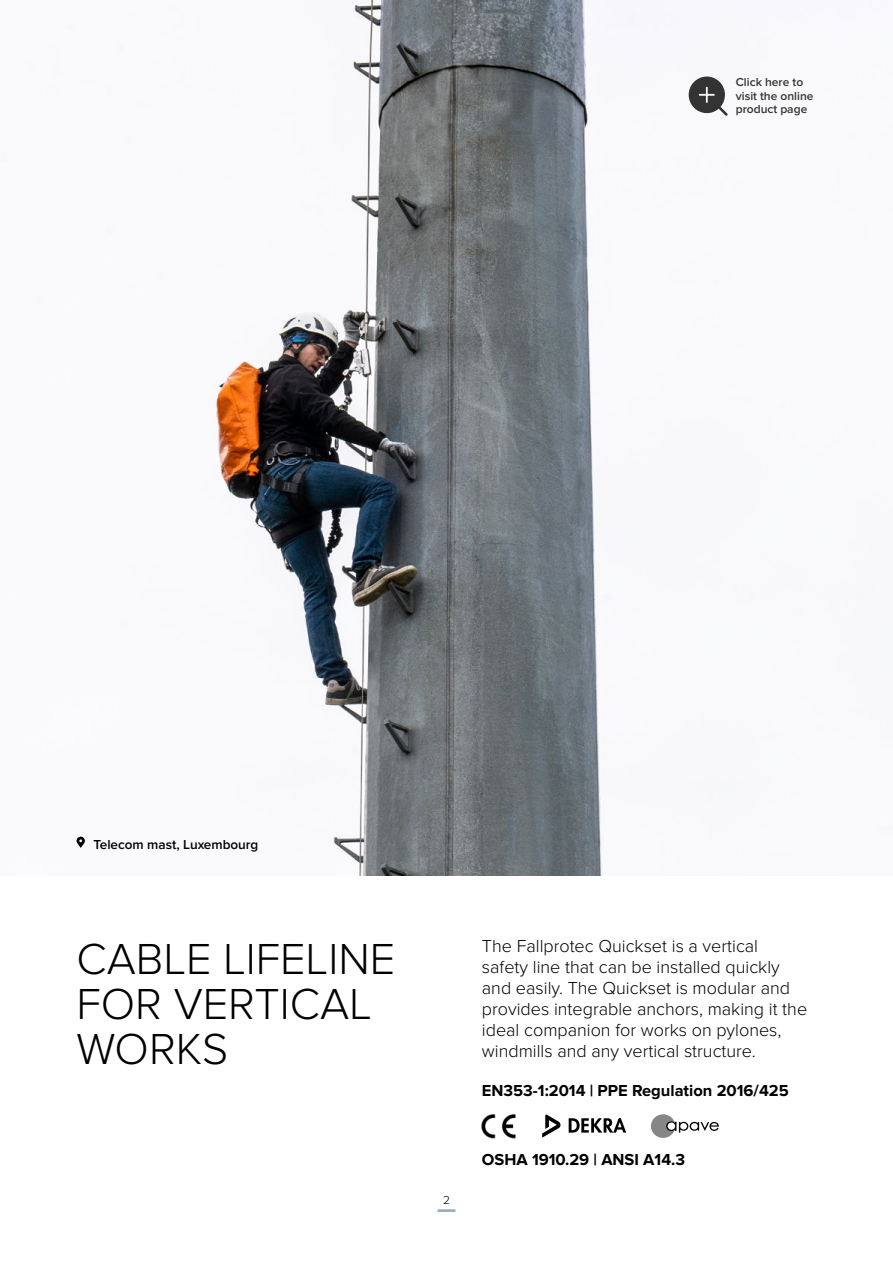
<style>
.page{position:relative;width:893px;height:1263px;background:#fff}
.page>*{position:absolute;margin:0;border:0;box-sizing:border-box;transform-origin:0 0}
.t1{font:300 45px/45px "Proxima Nova";color:#000}
.t2{font:300 18px/21px "Proxima Nova";color:#000}
.t3{font:700 16.5px "Proxima Nova";color:#000}
.t4{font:600 13.5px "Proxima Nova";color:#000101}
.t5{font:600 12px/13.5px "Proxima Nova";color:#343433}
.t6{font:300 12px "Proxima Nova";color:#000}
</style>
<div class="page">
<hr style="left:437px;top:1209px;width:18px;height:3px;background:#9badbc">
<svg style="left:651px;top:1114px;width:68px;height:24px"></svg>
<img style="left:76px;top:0;width:635px;height:875px">
<img style="left:481px;top:1114px;width:35px;height:24px">
<svg style="left:569px;top:1118px;width:57px;height:14px"></svg>
<svg style="left:542px;top:1114px;width:19px;height:24px"></svg>
<svg style="left:77px;top:837px;width:8px;height:11px"></svg>
<svg style="left:689px;top:77px;width:39px;height:39px"></svg>
<p class="t4" style="left:93px;top:836px;width:166px">Telecom mast, Luxembourg</p>
<p class="t5" style="left:736px;top:76px;width:79px">Click here to visit the online product page</p>
<h1 class="t1" style="left:77px;top:936px;width:320px">CABLE LIFELINE<br>FOR VERTICAL<br>WORKS</h1>
<p class="t2" style="left:482px;top:936px;width:327px">The Fallprotec Quickset is a vertical safety line that can be installed quickly and easily. The Quickset is modular and provides integrable anchors, making it the ideal companion for works on pylones, windmills and any vertical structure.</p>
<p class="t3" style="left:482px;top:1080px;width:308px">EN353-1:2014 | PPE Regulation 2016/425</p>
<p class="t6" style="left:443px;top:1193px;width:8px">2</p>
<p class="t3" style="left:482px;top:1150px;width:205px">OSHA 1910.29 | ANSI A14.3</p>
</div>
